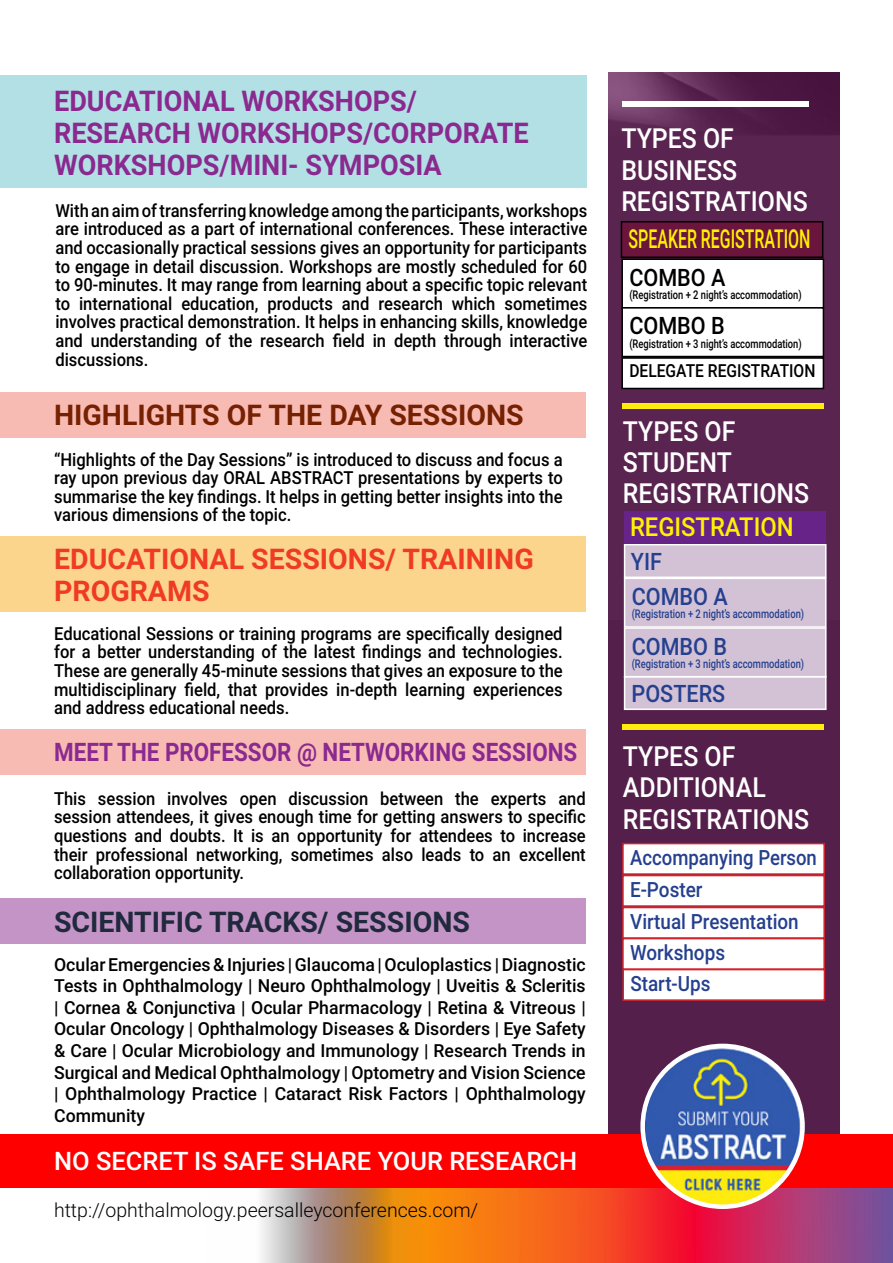
<style>
.page{position:relative;width:893px;height:1263px;background:#fff}
.page>*{position:absolute;margin:0;border:0;box-sizing:border-box;transform-origin:0 0}
.t1{font:700 28.5px/31.8px "Roboto";color:#8a298f;scale:.95 1}
.t2{font:700 28.5px/31.8px "Roboto";color:#f03b24}
.t3{font:700 28.5px "Roboto";color:#772103}
.t4{font:700 28.5px "Roboto";color:#21293d}
.t5{font:500 27.6px/31.3px "Roboto";color:#fff;scale:.9 1}
.t6{font:500 26.1px "Roboto";color:#fff200;scale:.61 1}
.t7{font:500 26.1px "Roboto";color:#fff200;scale:.91 1}
.t8{font:700 25.5px "Roboto";color:#8a298f;scale:.88 1}
.t9{font:500 25.5px "Roboto";color:#fff}
.t10{font:500 24px "Roboto";color:#25408f;scale:.9 1}
.t11{font:500 24px "Roboto";color:#000;scale:.9 1}
.t12{font:500 21px/31.5px "Roboto";color:#25408f;scale:.88 1}
.t13{font:300 19.5px "Roboto";color:#000}
.t14{font:500 18px/18.6px "Roboto";color:#000;text-align:justify;scale:.92 1}
.t15{font:500 18px/21.6px "Roboto";color:#000;text-align:justify}
.t16{font:500 18px "Roboto";color:#000;scale:.87 1}
.t17{font:500 12px "Roboto";color:#000;scale:.78 1}
.t18{font:500 12px "Roboto";color:#25408f;scale:.78 1}
</style>
<div class="page">
<div style="left:608px;top:72px;width:231px;height:1191px;background:#541f4b"></div>
<img style="left:608px;top:72px;width:231px;height:548px">
<div style="left:0;top:75px;width:586px;height:113px;background:#b3e0e5"></div>
<div style="left:0;top:392px;width:586px;height:45px;background:#f8bbb4"></div>
<div style="left:0;top:729px;width:586px;height:46px;background:#f8bbb4"></div>
<div style="left:0;top:536px;width:586px;height:75px;background:#fcd58c"></div>
<div style="left:0;top:898px;width:586px;height:46px;background:#c494c7"></div>
<img style="left:0;top:1187px;width:893px;height:76px">
<div style="left:0;top:1134px;width:893px;height:53px;background:#fe0000"></div>
<img style="left:643px;top:1046px;width:159px;height:161px">
<div style="left:640px;top:1044px;width:165px;height:165px;border:4px solid #fff;border-radius:50%"></div>
<div style="left:621px;top:222px;width:202px;height:35px;background:#6b153c"></div>
<div style="left:621px;top:221px;width:202px;height:37px;border:2px solid #000"></div>
<div style="left:622px;top:259px;width:201px;height:49px;background:#fff"></div>
<div style="left:621px;top:258px;width:203px;height:51px;border:2px solid #000"></div>
<div style="left:624px;top:544px;width:202px;height:34px;background:#d3c2d5;border:2px solid #fff"></div>
<div style="left:625px;top:511px;width:201px;height:33px;background:#672388"></div>
<div style="left:624px;top:676px;width:202px;height:34px;background:#d3c2d5;border:2px solid #fff"></div>
<div style="left:622px;top:308px;width:201px;height:48px;background:#fff"></div>
<div style="left:621px;top:307px;width:203px;height:50px;border:2px solid #000"></div>
<div style="left:624px;top:578px;width:202px;height:50px;background:#d3c2d5;border:2px solid #fff"></div>
<div style="left:624px;top:627px;width:202px;height:50px;background:#d3c2d5;border:2px solid #fff"></div>
<div style="left:622px;top:358px;width:201px;height:30px;background:#fff"></div>
<div style="left:621px;top:357px;width:203px;height:32px;border:2px solid #000"></div>
<div style="left:622px;top:843px;width:203px;height:32px;background:#fff;border:2px solid #d2232a"></div>
<div style="left:622px;top:875px;width:203px;height:32px;background:#fff;border:2px solid #d2232a"></div>
<div style="left:622px;top:907px;width:203px;height:32px;background:#fff;border:2px solid #d2232a"></div>
<div style="left:622px;top:938px;width:203px;height:32px;background:#fff;border:2px solid #d2232a"></div>
<div style="left:622px;top:969px;width:203px;height:32px;background:#fff;border:2px solid #d2232a"></div>
<div style="left:622px;top:101px;width:187px;height:6px;background:#fff"></div>
<div style="left:622px;top:403px;width:201px;height:6px;background:#ffeb0e"></div>
<div style="left:622px;top:724px;width:201px;height:5px;background:#ffeb0e"></div>
<h1 class="t1" style="left:54px;top:84px;width:501px">EDUCATIONAL WORKSHOPS/<br>RESEARCH WORKSHOPS/CORPORATE<br>WORKSHOPS/MINI- SYMPOSIA</h1>
<p class="t14" style="left:55px;top:200px;width:580px">With an aim of transferring knowledge among the participants, workshops are introduced as a part of international conferences. These interactive and occasionally practical sessions gives an opportunity for participants to engage in detail discussion. Workshops are mostly scheduled for 60 to 90-minutes. It may range from learning about a specific topic relevant to international education, products and research which sometimes involves practical demonstration. It helps in enhancing skills, knowledge and understanding of the research field in depth through interactive discussions.</p>
<h1 class="t3" style="left:54px;top:395px;width:471px">HIGHLIGHTS OF THE DAY SESSIONS</h1>
<p class="t14" style="left:54px;top:449px;width:554px">“Highlights of the Day Sessions” is introduced to discuss and focus a ray upon previous day ORAL ABSTRACT presentations by experts to summarise the key findings. It helps in getting better insights into the various dimensions of the topic.</p>
<h1 class="t2" style="left:54px;top:542px;width:481px">EDUCATIONAL SESSIONS/ TRAINING<br>PROGRAMS</h1>
<p class="t14" style="left:54px;top:623px;width:554px">Educational Sessions or training programs are specifically designed for a better understanding of the latest findings and technologies.<br>These are generally 45-minute sessions that gives an exposure to the multidisciplinary field, that provides in-depth learning experiences and address educational needs.</p>
<h3 class="t8" style="left:54px;top:734px;width:596px">MEET THE PROFESSOR @ NETWORKING SESSIONS</h3>
<p class="t14" style="left:54px;top:788px;width:580px">This session involves open discussion between the experts and session attendees, it gives enough time for getting answers to specific questions and doubts. It is an opportunity for attendees to increase their professional networking, sometimes also leads to an excellent collaboration opportunity.</p>
<h1 class="t4" style="left:54px;top:902px;width:417px">SCIENTIFIC TRACKS/ SESSIONS</h1>
<p class="t15" style="left:54px;top:953px;width:533px">Ocular Emergencies &amp; Injuries | Glaucoma | Oculoplastics | Diagnostic Tests in Ophthalmology | Neuro Ophthalmology | Uveitis &amp; Scleritis | Cornea &amp; Conjunctiva | Ocular Pharmacology | Retina &amp; Vitreous | Ocular Oncology | Ophthalmology Diseases &amp; Disorders | Eye Safety &amp; Care | Ocular Microbiology and Immunology | Research Trends in Surgical and Medical Ophthalmology | Optometry and Vision Science | Ophthalmology Practice | Cataract Risk Factors | Ophthalmology Community</p>
<h3 class="t9" style="left:54px;top:1143px;width:525px">NO SECRET IS SAFE SHARE YOUR RESEARCH</h3>
<p class="t13" style="left:54px;top:1196px;width:426px">http://ophthalmology.peersalleyconferences.com/</p>
<h2 class="t5" style="left:621px;top:122px;width:208px">TYPES OF<br>BUSINESS<br>REGISTRATIONS</h2>
<h3 class="t6" style="left:629px;top:220px;width:300px">SPEAKER REGISTRATION</h3>
<h3 class="t11" style="left:629px;top:260px;width:108px">COMBO A</h3>
<p class="t17" style="left:629px;top:286px;width:223px">(Registration + 2 night’s accommodation)</p>
<h3 class="t11" style="left:629px;top:309px;width:108px">COMBO B</h3>
<p class="t17" style="left:629px;top:335px;width:223px">(Registration + 3 night’s accommodation)</p>
<p class="t16" style="left:629px;top:358px;width:215px">DELEGATE REGISTRATION</p>
<h2 class="t5" style="left:623px;top:414px;width:208px">TYPES OF<br>STUDENT<br>REGISTRATIONS</h2>
<h3 class="t7" style="left:630px;top:508px;width:181px">REGISTRATION</h3>
<h3 class="t10" style="left:631px;top:545px;width:36px">YIF</h3>
<h3 class="t10" style="left:632px;top:580px;width:108px">COMBO A</h3>
<p class="t18" style="left:632px;top:606px;width:223px">(Registration + 2 night’s accommodation)</p>
<h3 class="t10" style="left:632px;top:629px;width:108px">COMBO B</h3>
<p class="t18" style="left:632px;top:655px;width:223px">(Registration + 3 night’s accommodation)</p>
<h3 class="t10" style="left:632px;top:677px;width:105px">POSTERS</h3>
<h2 class="t5" style="left:623px;top:739px;width:208px">TYPES OF<br>ADDITIONAL<br>REGISTRATIONS</h2>
<p class="t12" style="left:630px;top:841px;width:214px">Accompanying Person<br>E-Poster<br>Virtual Presentation<br>Workshops<br>Start-Ups</p>
</div>
